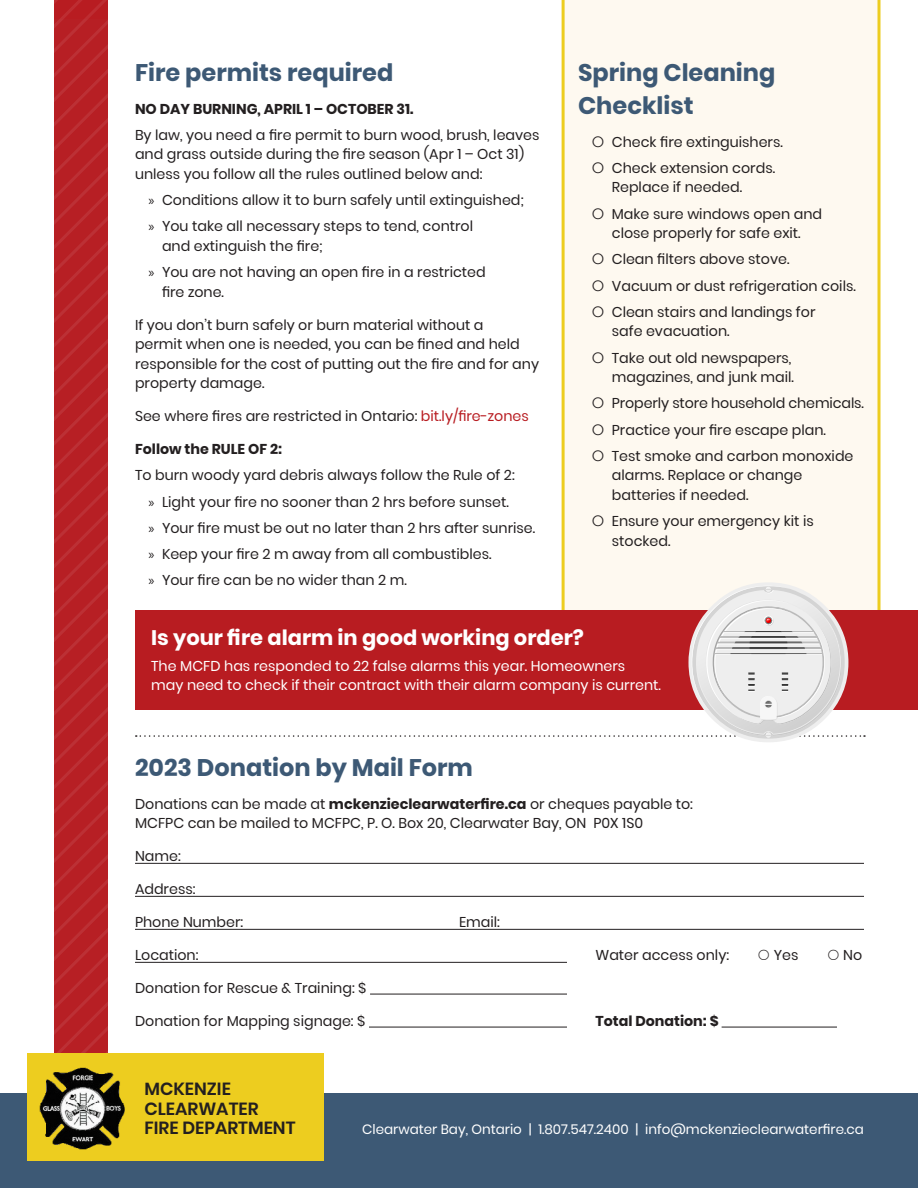
<style>
.page{position:relative;width:918px;height:1188px;background:#fff}
.page>*{position:absolute;margin:0;border:0;box-sizing:border-box;transform-origin:0 0}
.Subtitle{font:700 24px/33px "Poppins";color:#3d5975}
.Callout_Header{font:700 21px "Poppins";color:#fff}
.t1{font:600 17.55px/19.4px "Poppins";color:#231f20}
.Copy{font:14.25px/19.5px "Poppins";color:#231f20}
.Copy-2{font:14.25px/19.5px "Poppins";color:#fff}
.Copy-3{font:700 14.25px "Poppins";color:#231f20}
.Underline{font:14.25px "Poppins";color:#231f20}
.t2{font:13.5px "Poppins";color:#fff}
.s1{font-family:"Myriad Pro"}
.s2{color:#b81c21}
.s3{font-weight:700}
</style>
<div class="page">
<div style="left:562px;top:0;width:318px;height:610px;background:#fef9f0"></div>
<svg style="left:54px;top:0;width:54px;height:1045px;background:#b72126"></svg>
<div style="left:0;top:1094px;width:918px;height:94px;background:#3d5975"></div>
<div style="left:27px;top:1053px;width:297px;height:108px;background:#edcd1f"></div>
<img style="left:39px;top:1045px;width:86px;height:105px">
<hr style="left:135px;top:863px;width:729px;height:1px;background:#231f20">
<hr style="left:135px;top:896px;width:729px;height:1px;background:#231f20">
<hr style="left:135px;top:929px;width:729px;height:1px;background:#231f20">
<hr style="left:135px;top:962px;width:432px;height:1px;background:#231f20">
<hr style="left:370px;top:994px;width:197px;height:1px;background:#231f20">
<hr style="left:369px;top:1027px;width:198px;height:1px;background:#231f20">
<hr style="left:722px;top:1027px;width:115px;height:1px;background:#231f20">
<div style="left:135px;top:610px;width:783px;height:100px;background:#b81c21"></div>
<svg style="left:136px;top:582px;width:729px;height:160px"></svg>
<svg style="left:593px;top:136px;width:11px;height:11px"></svg>
<svg style="left:593px;top:162px;width:11px;height:11px"></svg>
<svg style="left:593px;top:208px;width:11px;height:11px"></svg>
<svg style="left:593px;top:254px;width:11px;height:11px"></svg>
<svg style="left:593px;top:280px;width:11px;height:11px"></svg>
<svg style="left:593px;top:306px;width:11px;height:11px"></svg>
<svg style="left:593px;top:352px;width:11px;height:11px"></svg>
<svg style="left:593px;top:398px;width:11px;height:11px"></svg>
<svg style="left:593px;top:424px;width:11px;height:11px"></svg>
<svg style="left:593px;top:450px;width:11px;height:11px"></svg>
<svg style="left:593px;top:515px;width:11px;height:11px"></svg>
<p class="Subtitle" style="left:135px;top:56px;width:260px">Fire permits required</p>
<p class="Copy-3" style="left:135px;top:100px;width:280px">NO DAY BURNING, APRIL 1 – OCTOBER 31.</p>
<p class="Copy" style="left:135px;top:125px;width:406px">By law, you need a fire permit to burn wood, brush, leaves and grass outside during the fire season (Apr 1 – Oct 31) unless you follow all the rules outlined below and:</p>
<p class="Copy" style="left:148px;top:191px;width:377px"><span class="s1">»</span> Conditions allow it to burn safely until extinguished;</p>
<p class="Copy" style="left:162px;top:217px;width:313px;text-indent:-14px"><span class="s1">»</span> You take all necessary steps to tend, control and extinguish the fire;</p>
<p class="Copy" style="left:162px;top:263px;width:325px;text-indent:-14px"><span class="s1">»</span> You are not having an open fire in a restricted fire zone.</p>
<p class="Copy" style="left:135px;top:315px;width:406px">If you don’t burn safely or burn material without a<br>permit when one is needed, you can be fined and held responsible for the cost of putting out the fire and for any property damage.</p>
<p class="Copy" style="left:135px;top:407px;width:395px">See where fires are restricted in Ontario: <span class="s2">bit.ly/fire-zones</span></p>
<p class="Copy-3" style="left:135px;top:441px;width:149px">Follow the RULE OF 2:</p>
<p class="Copy" style="left:135px;top:466px;width:381px">To burn woody yard debris always follow the Rule of 2:</p>
<p class="Copy" style="left:148px;top:492px;width:362px"><span class="s1">»</span> Light your fire no sooner than 2 hrs before sunset.</p>
<p class="Copy" style="left:148px;top:518px;width:388px"><span class="s1">»</span> Your fire must be out no later than 2 hrs after sunrise.</p>
<p class="Copy" style="left:148px;top:545px;width:345px"><span class="s1">»</span> Keep your fire 2 m away from all combustibles.</p>
<p class="Copy" style="left:148px;top:571px;width:260px"><span class="s1">»</span> Your fire can be no wider than 2 m.</p>
<p class="Subtitle" style="left:578px;top:56px;width:199px">Spring Cleaning<br>Checklist</p>
<p class="Copy" style="left:612px;top:132px;width:173px">Check fire extinguishers.</p>
<p class="Copy" style="left:612px;top:158px;width:165px">Check extension cords.<br>Replace if needed.</p>
<p class="Copy" style="left:612px;top:204px;width:212px">Make sure windows open and close properly for safe exit.</p>
<p class="Copy" style="left:612px;top:250px;width:179px">Clean filters above stove.</p>
<p class="Copy" style="left:612px;top:276px;width:246px">Vacuum or dust refrigeration coils.</p>
<p class="Copy" style="left:612px;top:302px;width:205px">Clean stairs and landings for safe evacuation.</p>
<p class="Copy" style="left:612px;top:348px;width:184px">Take out old newspapers, magazines, and junk mail.</p>
<p class="Copy" style="left:612px;top:394px;width:254px">Properly store household chemicals.</p>
<p class="Copy" style="left:612px;top:420px;width:216px">Practice your fire escape plan.</p>
<p class="Copy" style="left:612px;top:446px;width:243px">Test smoke and carbon monoxide alarms. Replace or change batteries if needed.</p>
<p class="Copy" style="left:612px;top:512px;width:203px">Ensure your emergency kit is stocked.</p>
<p class="Callout_Header" style="left:151px;top:625px;width:434px">Is your fire alarm in good working order?</p>
<p class="Copy-2" style="left:151px;top:656px;width:511px">The MCFD has responded to 22 false alarms this year. Homeowners may need to check if their contract with their alarm company is current.</p>
<p class="Subtitle" style="left:135px;top:751px;width:340px">2023 Donation by Mail Form</p>
<p class="Copy" style="left:135px;top:794px;width:559px">Donations can be made at <span class="s3">mckenzieclearwaterfire.ca</span> or cheques payable to:<br>MCFPC can be mailed to MCFPC, P. O. Box 20, Clearwater Bay, ON P0X 1S0</p>
<p class="Underline" style="left:135px;top:848px;width:47px">Name:</p>
<p class="Underline" style="left:135px;top:881px;width:62px">Address:</p>
<p class="Underline" style="left:135px;top:914px;width:110px">Phone Number:</p>
<p class="Underline" style="left:459px;top:914px;width:42px">Email:</p>
<p class="Underline" style="left:135px;top:947px;width:65px">Location:</p>
<p class="Underline" style="left:596px;top:947px;width:135px">Water access only:</p>
<p class="Underline" style="left:774px;top:947px;width:26px">Yes</p>
<p class="Underline" style="left:843px;top:947px;width:21px">No</p>
<p class="Copy" style="left:135px;top:978px;width:233px">Donation for Rescue &amp; Training: $</p>
<p class="Copy" style="left:135px;top:1011px;width:232px">Donation for Mapping signage: $</p>
<p class="Copy-3" style="left:596px;top:1013px;width:125px">Total Donation: $</p>
<p class="t1" style="left:144px;top:1080px;width:153px">MCKENZIE<br>CLEARWATER<br>FIRE DEPARTMENT</p>
<p class="t2" style="left:362px;top:1121px;width:503px">Clearwater Bay, Ontario | 1.807.547.2400 | info@mckenzieclearwaterfire.ca</p>
</div>
